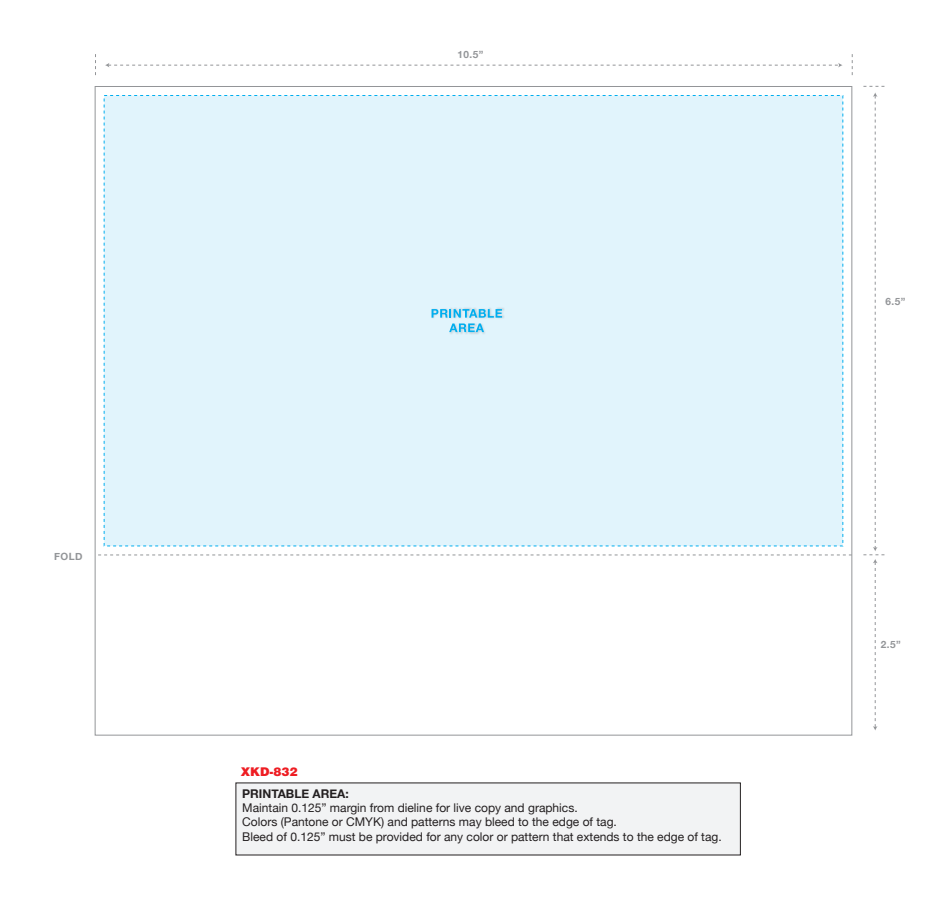
<style>
.page{position:relative;width:940px;height:907px;background:#fff}
.page>*{position:absolute;margin:0;border:0;box-sizing:border-box;transform-origin:0 0}
.t1{font:12px/14.4px "Helvetica Neue";color:#231f20}
.t2{font:700 12px "Helvetica Neue";color:#231f20}
.t3{font:900 12px "Helvetica";color:#ee1d23}
.t4{font:700 10px "Helvetica Neue";letter-spacing:.05em;color:#939598}
</style>
<div class="page">
<div style="left:235px;top:782px;width:505px;height:72px;background:#f2f3f4"></div>
<div style="left:104px;top:95px;width:738px;height:451px;background:#e1f4fc"></div>
<svg style="left:95px;top:554px;width:756px;height:1px"></svg>
<svg style="left:851px;top:54px;width:1px;height:21px"></svg>
<svg style="left:95px;top:54px;width:1px;height:21px"></svg>
<svg style="left:105px;top:63px;width:737px;height:4px"></svg>
<svg style="left:863px;top:86px;width:21px;height:644px"></svg>
<img style="left:431px;top:308px;width:73px;height:26px">
<svg style="left:431px;top:309px;width:71px;height:8px"></svg>
<svg style="left:449px;top:323px;width:35px;height:9px"></svg>
<p class="t4" style="left:457px;top:48px;width:28px">10.5”</p>
<p class="t4" style="left:54px;top:550px;width:30px">FOLD</p>
<p class="t3" style="left:241px;top:763px;width:58px">XKD-832</p>
<p class="t2" style="left:242px;top:785px;width:108px">PRINTABLE AREA:</p>
<p class="t1" style="left:242px;top:800px;width:481px">Maintain 0.125” margin from dieline for live copy and graphics.<br>Colors (Pantone or CMYK) and patterns may bleed to the edge of tag.<br>Bleed of 0.125” must be provided for any color or pattern that extends to the edge of tag.</p>
<p class="t4" style="left:885px;top:295px;width:22px">6.5”</p>
<p class="t4" style="left:880px;top:638px;width:22px">2.5”</p>
</div>
